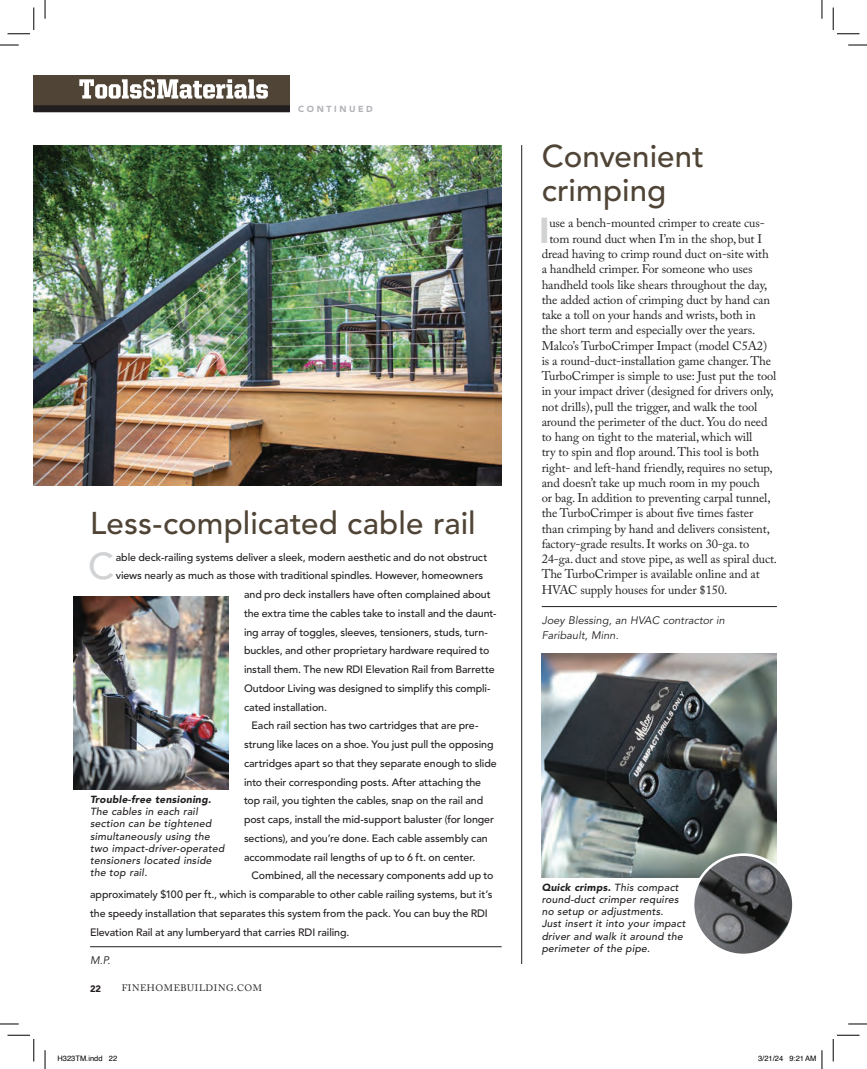
<style>
.page{position:relative;width:867px;height:1069px;background:#fff}
.page>*{position:absolute;margin:0;border:0;box-sizing:border-box;transform-origin:0 0}
.t1{font:500 37.12px "Avenir LT Std";color:#d1d2d4}
.t2{font:900 35.75px "Avenir LT Std";color:#d1d2d4}
.t3{font:500 31.25px/33.8px "Avenir LT Std";letter-spacing:.005em;color:#4f4435}
.t4{font:12.5px "Adobe Caslon Pro";letter-spacing:-.01em;color:#231f20}
.t5{font:italic 10.88px/15.2px "Avenir LT Std";letter-spacing:.005em;color:#231f20}
.t6{font:500 10.62px "Avenir LT Std";letter-spacing:-.005em;color:#231f20}
.t7{font:italic 500 10.25px/12.2px "Avenir LT Std";letter-spacing:.02em;color:#231f20}
.t8{font:italic 900 10.25px "Avenir LT Std";letter-spacing:.02em;color:#231f20}
.t9{font:9.38px "Adobe Caslon Pro";letter-spacing:.065em;color:#231f20}
.t10{font:900 9.38px "Avenir LT Std";color:#231f20}
.t11{font:900 8.75px "Avenir LT Std";letter-spacing:.295em;color:#b2b3b7}
.t12{font:7.5px "Helvetica";color:#000}
.s1{font-weight:900}
</style>
<div class="page">
<div style="left:34px;top:75px;width:256px;height:36px;background:#4f4435"></div>
<div style="left:34px;top:105px;width:256px;height:7px;background:#221e1f"></div>
<svg style="left:79px;top:79px;width:189px;height:20px"></svg>
<hr style="left:521px;top:145px;width:1px;height:819px;background:#231f20">
<hr style="left:90px;top:946px;width:411px;height:1px;background:#231f20">
<img style="left:74px;top:596px;width:155px;height:193px">
<img style="left:34px;top:145px;width:467px;height:341px">
<hr style="left:541px;top:606px;width:235px;height:1px;background:#231f20">
<img style="left:541px;top:654px;width:235px;height:224px">
<img style="left:692px;top:854px;width:101px;height:101px;border-radius:50px">
<div style="left:691px;top:853px;width:103px;height:103px;border:3px solid #fff;border-radius:50%"></div>
<svg style="left:0;top:44px;width:19px;height:2px"></svg>
<svg style="left:848px;top:44px;width:18px;height:2px"></svg>
<svg style="left:0;top:1023px;width:19px;height:2px"></svg>
<svg style="left:848px;top:1023px;width:18px;height:2px"></svg>
<svg style="left:44px;top:0;width:2px;height:19px"></svg>
<svg style="left:44px;top:1050px;width:2px;height:19px"></svg>
<svg style="left:821px;top:0;width:1px;height:19px"></svg>
<svg style="left:8px;top:8px;width:27px;height:27px"></svg>
<svg style="left:8px;top:1035px;width:27px;height:26px"></svg>
<svg style="left:832px;top:8px;width:27px;height:27px"></svg>
<svg style="left:832px;top:1035px;width:27px;height:26px"></svg>
<svg style="left:821px;top:1050px;width:1px;height:19px"></svg>
<p class="t11" style="left:298px;top:104px;width:76px">CONTINUED</p>
<h3 class="t3" style="left:90px;top:507px;width:387px">Less-complicated cable rail</h3>
<h1 class="t1" style="left:88px;top:545px;width:28px">C</h1>
<p class="t6" style="left:116px;top:551px;width:373px">able deck-railing systems deliver a sleek, modern aesthetic and do not obstruct</p>
<p class="t6" style="left:116px;top:569px;width:369px">views nearly as much as those with traditional spindles. However, homeowners</p>
<p class="t6" style="left:244px;top:588px;width:248px">and pro deck installers have often complained about</p>
<p class="t6" style="left:244px;top:607px;width:254px">the extra time the cables take to install and the daunt-</p>
<p class="t6" style="left:244px;top:626px;width:245px">ing array of toggles, sleeves, tensioners, studs, turn-</p>
<p class="t6" style="left:244px;top:644px;width:247px">buckles, and other proprietary hardware required to</p>
<p class="t6" style="left:244px;top:663px;width:252px">install them. The new RDI Elevation Rail from Barrette</p>
<p class="t6" style="left:244px;top:682px;width:248px">Outdoor Living was designed to simplify this compli-</p>
<p class="t6" style="left:244px;top:701px;width:84px">cated installation.</p>
<p class="t6" style="left:251px;top:719px;width:228px">Each rail section has two cartridges that are pre-</p>
<p class="t6" style="left:244px;top:738px;width:251px">strung like laces on a shoe. You just pull the opposing</p>
<p class="t6" style="left:244px;top:757px;width:254px">cartridges apart so that they separate enough to slide</p>
<p class="t6" style="left:244px;top:776px;width:238px">into their corresponding posts. After attaching the</p>
<p class="t6" style="left:244px;top:794px;width:240px">top rail, you tighten the cables, snap on the rail and</p>
<p class="t6" style="left:244px;top:813px;width:251px">post caps, install the mid-support baluster (for longer</p>
<p class="t6" style="left:244px;top:832px;width:245px">sections), and you’re done. Each cable assembly can</p>
<p class="t6" style="left:244px;top:851px;width:233px">accommodate rail lengths of up to 6 ft. on center.</p>
<p class="t6" style="left:251px;top:869px;width:243px">Combined, all the necessary components add up to</p>
<p class="t6" style="left:90px;top:888px;width:404px">approximately $100 per ft., which is comparable to other cable railing systems, but it’s</p>
<p class="t6" style="left:90px;top:907px;width:399px">the speedy installation that separates this system from the pack. You can buy the RDI</p>
<p class="t6" style="left:90px;top:926px;width:261px">Elevation Rail at any lumberyard that carries RDI railing.</p>
<p class="t5" style="left:90px;top:953px;width:22px">M.P.</p>
<p class="t8" style="left:90px;top:793px;width:123px">Trouble-free tensioning.</p>
<p class="t7" style="left:90px;top:806px;width:136px">The cables in each rail section can be tightened simultaneously using the two impact-driver-operated tensioners located inside the top rail.</p>
<p class="t10" style="left:90px;top:983px;width:13px">22</p>
<p class="t9" style="left:122px;top:983px;width:142px">FINEHOMEBUILDING.COM</p>
<h3 class="t3" style="left:541px;top:140px;width:164px">Convenient crimping</h3>
<h2 class="t2" style="left:539px;top:209px;width:12px">I</h2>
<p class="t4" style="left:549px;top:216px;width:217px">use a bench-mounted crimper to create cus-</p>
<p class="t4" style="left:549px;top:231px;width:214px">tom round duct when I’m in the shop, but I</p>
<p class="t4" style="left:541px;top:246px;width:229px">dread having to crimp round duct on-site with</p>
<p class="t4" style="left:541px;top:262px;width:212px">a handheld crimper. For someone who uses</p>
<p class="t4" style="left:541px;top:277px;width:227px">handheld tools like shears throughout the day,</p>
<p class="t4" style="left:541px;top:292px;width:230px">the added action of crimping duct by hand can</p>
<p class="t4" style="left:541px;top:307px;width:215px">take a toll on your hands and wrists, both in</p>
<p class="t4" style="left:541px;top:323px;width:215px">the short term and especially over the years.</p>
<p class="t4" style="left:541px;top:338px;width:227px">Malco’s TurboCrimper Impact (model C5A2)</p>
<p class="t4" style="left:541px;top:353px;width:231px">is a round-duct-installation game changer. The</p>
<p class="t4" style="left:541px;top:368px;width:236px">TurboCrimper is simple to use: Just put the tool</p>
<p class="t4" style="left:541px;top:384px;width:233px">in your impact driver (designed for drivers only,</p>
<p class="t4" style="left:541px;top:399px;width:217px">not drills), pull the trigger, and walk the tool</p>
<p class="t4" style="left:541px;top:414px;width:227px">around the perimeter of the duct. You do need</p>
<p class="t4" style="left:541px;top:429px;width:212px">to hang on tight to the material, which will</p>
<p class="t4" style="left:541px;top:445px;width:219px">try to spin and flop around. This tool is both</p>
<p class="t4" style="left:541px;top:460px;width:232px">right- and left-hand friendly, requires no setup,</p>
<p class="t4" style="left:541px;top:475px;width:219px">and doesn’t take up much room in my pouch</p>
<p class="t4" style="left:541px;top:490px;width:230px">or bag. In addition to preventing carpal tunnel,</p>
<p class="t4" style="left:541px;top:506px;width:213px">the TurboCrimper is about five times faster</p>
<p class="t4" style="left:541px;top:521px;width:229px">than crimping by hand and delivers consistent,</p>
<p class="t4" style="left:541px;top:536px;width:209px">factory-grade results. It works on 30-ga. to</p>
<p class="t4" style="left:541px;top:551px;width:237px">24-ga. duct and stove pipe, as well as spiral duct.</p>
<p class="t4" style="left:541px;top:567px;width:219px">The TurboCrimper is available online and at</p>
<p class="t4" style="left:541px;top:582px;width:187px">HVAC supply houses for under $150.</p>
<p class="t5" style="left:541px;top:613px;width:184px">Joey Blessing, an HVAC contractor in<br>Faribault, Minn.</p>
<p class="t7" style="left:541px;top:881px;width:145px"><span class="s1">Quick crimps.</span> This compact round-duct crimper requires no setup or adjustments.<br>Just insert it into your impact driver and walk it around the perimeter of the pipe.</p>
<p class="t12" style="left:58px;top:1053px;width:61px">H323TM.indd 22</p>
<p class="t12" style="left:758px;top:1053px;width:60px">3/21/24 9:21 AM</p>
</div>
